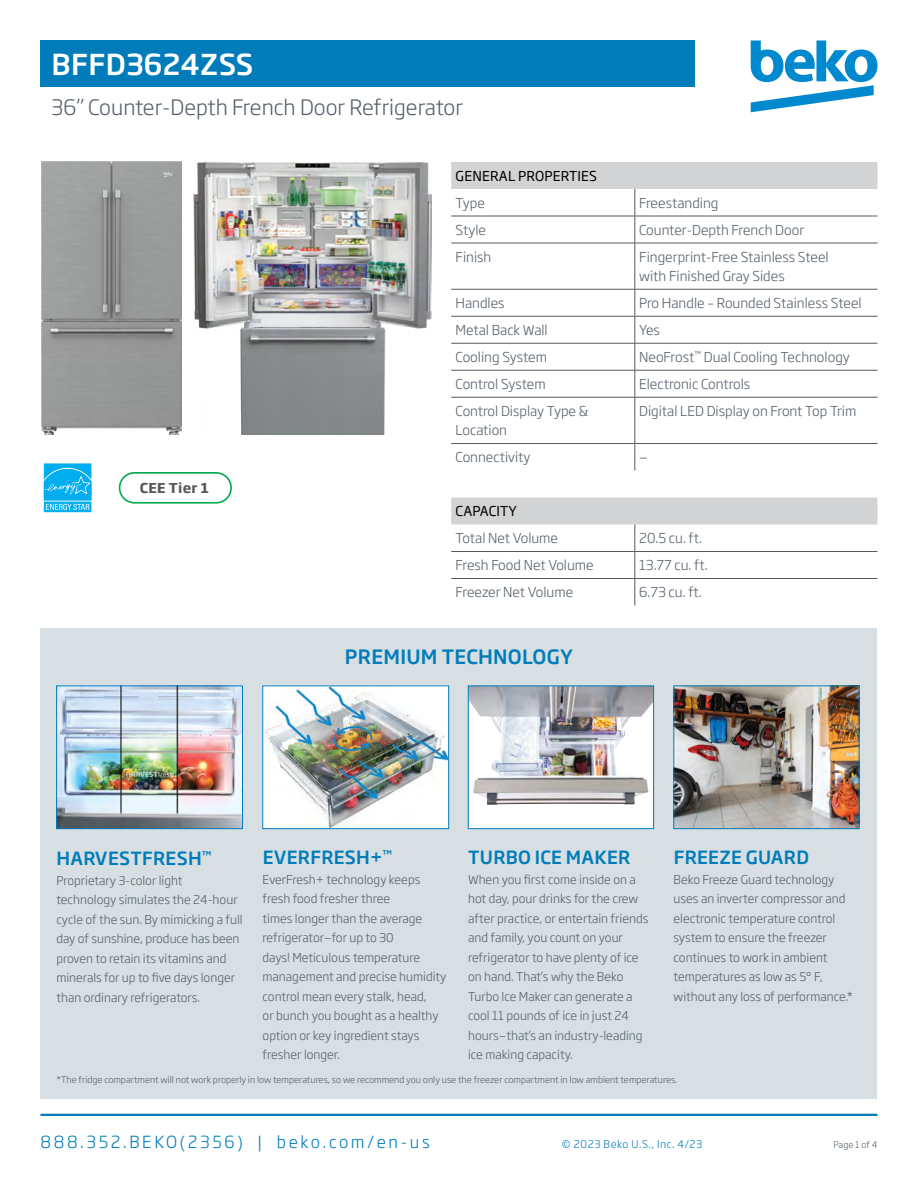
<style>
.page{position:relative;width:918px;height:1188px;background:#fff}
.page>*{position:absolute;margin:0;border:0;box-sizing:border-box;transform-origin:0 0}
.t1{font:500 28.5px "Soho Gothic Pro";letter-spacing:.005em;color:#fff}
.t2{font:300 21px "Soho Gothic Pro";color:#55606c}
.t3{font:500 19.5px "Soho Gothic Pro";letter-spacing:.015em;color:#007cba}
.t4{font:500 18px "Soho Gothic Pro";letter-spacing:.015em;color:#007cba}
.t5{font:300 16.5px "Soho Gothic Pro";letter-spacing:.16em;color:#007cba}
.t6{font:300 13.5px/19.5px "Soho Gothic Pro";color:#55606c}
.t7{font:13.5px "Soho Gothic Pro";letter-spacing:.015em;color:#000}
.t8{font:700 13.5px "Soho Gothic Pro";letter-spacing:.02em;color:#58595b}
.t9{font:300 12px/19.5px "Soho Gothic Pro";color:#55606c}
.t10{font:300 10.5px "Soho Gothic Pro";letter-spacing:.05em;color:#007cba}
.t11{font:300 9px "Soho Gothic Pro";color:#55606c}
</style>
<div class="page">
<hr style="left:40px;top:1114px;width:838px;height:2px;background:#007cba">
<svg style="left:751px;top:40px;width:127px;height:72px"></svg>
<div style="left:40px;top:629px;width:838px;height:470px;background:#d7dfe3"></div>
<svg style="left:451px;top:162px;width:426px;height:363px"></svg>
<hr style="left:451px;top:551px;width:184px;height:1px;background:#58595b">
<hr style="left:635px;top:551px;width:242px;height:1px;background:#58595b">
<hr style="left:451px;top:243px;width:184px;height:1px;background:#58595b">
<hr style="left:635px;top:243px;width:242px;height:1px;background:#58595b">
<hr style="left:451px;top:289px;width:184px;height:1px;background:#58595b">
<hr style="left:635px;top:289px;width:242px;height:1px;background:#58595b">
<hr style="left:451px;top:316px;width:184px;height:1px;background:#58595b">
<hr style="left:635px;top:316px;width:242px;height:1px;background:#58595b">
<hr style="left:451px;top:343px;width:184px;height:1px;background:#58595b">
<hr style="left:635px;top:343px;width:242px;height:1px;background:#58595b">
<hr style="left:451px;top:370px;width:184px;height:1px;background:#58595b">
<hr style="left:635px;top:370px;width:242px;height:1px;background:#58595b">
<hr style="left:451px;top:397px;width:184px;height:1px;background:#58595b">
<hr style="left:635px;top:397px;width:242px;height:1px;background:#58595b">
<hr style="left:451px;top:216px;width:184px;height:1px;background:#58595b">
<hr style="left:635px;top:216px;width:242px;height:1px;background:#58595b">
<svg style="left:635px;top:189px;width:1px;height:54px"></svg>
<hr style="left:635px;top:243px;width:1px;height:46px;background:#58595b">
<svg style="left:635px;top:289px;width:1px;height:108px"></svg>
<hr style="left:635px;top:397px;width:1px;height:46px;background:#58595b">
<hr style="left:451px;top:443px;width:184px;height:1px;background:#58595b">
<hr style="left:635px;top:443px;width:242px;height:1px;background:#58595b">
<svg style="left:635px;top:444px;width:1px;height:27px"></svg>
<hr style="left:451px;top:578px;width:184px;height:1px;background:#58595b">
<hr style="left:635px;top:578px;width:242px;height:1px;background:#58595b">
<svg style="left:635px;top:525px;width:1px;height:81px"></svg>
<div style="left:468px;top:686px;width:186px;height:143px;background:#fff"></div>
<img style="left:470px;top:688px;width:182px;height:117px">
<div style="left:468px;top:686px;width:186px;height:143px;border:1px solid #007cba"></div>
<img style="left:58px;top:688px;width:183px;height:139px">
<div style="left:56px;top:686px;width:187px;height:143px;border:1px solid #007cba"></div>
<div style="left:40px;top:40px;width:655px;height:47px;background:#007cba"></div>
<svg style="left:43px;top:463px;width:49px;height:50px"></svg>
<svg style="left:44px;top:463px;width:47px;height:49px;background:#23b9f0"></svg>
<div style="left:119px;top:472px;width:113px;height:32px;border:2px solid #00ac4e;border-radius:15px"></div>
<img style="left:41px;top:162px;width:140px;height:272px">
<img style="left:194px;top:162px;width:238px;height:272px">
<img style="left:676px;top:688px;width:181px;height:139px">
<img style="left:265px;top:688px;width:182px;height:139px">
<div style="left:263px;top:686px;width:186px;height:143px;border:1px solid #007cba"></div>
<h1 class="t1" style="left:51px;top:42px;width:203px">BFFD3624ZSS</h1>
<h2 class="t2" style="left:51px;top:91px;width:413px">36” Counter-Depth French Door Refrigerator</h2>
<p class="t8" style="left:140px;top:477px;width:71px">CEE Tier 1</p>
<p class="t7" style="left:456px;top:165px;width:143px">GENERAL PROPERTIES</p>
<p class="t6" style="left:456px;top:192px;width:31px">Type</p>
<p class="t6" style="left:639px;top:192px;width:81px">Freestanding</p>
<p class="t6" style="left:456px;top:219px;width:32px">Style</p>
<p class="t6" style="left:639px;top:219px;width:167px">Counter-Depth French Door</p>
<p class="t6" style="left:456px;top:246px;width:37px">Finish</p>
<p class="t6" style="left:639px;top:246px;width:191px">Fingerprint-Free Stainless Steel with Finished Gray Sides</p>
<p class="t6" style="left:456px;top:292px;width:51px">Handles</p>
<p class="t6" style="left:639px;top:292px;width:224px">Pro Handle – Rounded Stainless Steel</p>
<p class="t6" style="left:456px;top:319px;width:94px">Metal Back Wall</p>
<p class="t6" style="left:639px;top:319px;width:22px">Yes</p>
<p class="t6" style="left:456px;top:346px;width:93px">Cooling System</p>
<p class="t6" style="left:639px;top:346px;width:212px">NeoFrost<sup>™</sup> Dual Cooling Technology</p>
<p class="t6" style="left:456px;top:373px;width:92px">Control System</p>
<p class="t6" style="left:639px;top:373px;width:113px">Electronic Controls</p>
<p class="t6" style="left:456px;top:400px;width:135px">Control Display Type &amp;<br>Location</p>
<p class="t6" style="left:639px;top:400px;width:219px">Digital LED Display on Front Top Trim</p>
<p class="t6" style="left:456px;top:447px;width:77px">Connectivity</p>
<p class="t6" style="left:639px;top:447px;width:10px">—</p>
<p class="t7" style="left:456px;top:501px;width:63px">CAPACITY</p>
<p class="t6" style="left:456px;top:528px;width:104px">Total Net Volume</p>
<p class="t6" style="left:639px;top:528px;width:64px">20.5 cu. ft.</p>
<p class="t6" style="left:456px;top:555px;width:140px">Fresh Food Net Volume</p>
<p class="t6" style="left:639px;top:555px;width:70px">13.77 cu. ft.</p>
<p class="t6" style="left:456px;top:582px;width:119px">Freezer Net Volume</p>
<p class="t6" style="left:639px;top:582px;width:64px">6.73 cu. ft.</p>
<h3 class="t3" style="left:345px;top:641px;width:230px">PREMIUM TECHNOLOGY</h3>
<h3 class="t4" style="left:57px;top:844px;width:157px">HARVESTFRESH<sup>™</sup></h3>
<p class="t9" style="left:56px;top:870px;width:188px">Proprietary 3-color light technology simulates the 24-hour cycle of the sun. By mimicking a full day of sunshine, produce has been proven to retain its vitamins and minerals for up to five days longer than ordinary refrigerators.</p>
<h3 class="t4" style="left:263px;top:844px;width:131px">EVERFRESH+<sup>™</sup></h3>
<p class="t9" style="left:263px;top:869px;width:185px">EverFresh+ technology keeps fresh food fresher three<br>times longer than the average refrigerator—for up to 30<br>days! Meticulous temperature management and precise humidity control mean every stalk, head,<br>or bunch you bought as a healthy option or key ingredient stays fresher longer.</p>
<h3 class="t4" style="left:468px;top:844px;width:164px">TURBO ICE MAKER</h3>
<p class="t9" style="left:468px;top:869px;width:182px">When you first come inside on a hot day, pour drinks for the crew after practice, or entertain friends and family, you count on your refrigerator to have plenty of ice on hand. That’s why the Beko<br>Turbo Ice Maker can generate a cool 11 pounds of ice in just 24 hours—that’s an industry-leading ice making capacity.</p>
<h3 class="t4" style="left:674px;top:844px;width:137px">FREEZE GUARD</h3>
<p class="t9" style="left:674px;top:869px;width:181px">Beko Freeze Guard technology uses an inverter compressor and electronic temperature control system to ensure the freezer continues to work in ambient temperatures as low as 5° F, without any loss of performance.*</p>
<p class="t11" style="left:56px;top:1073px;width:622px">*The fridge compartment will not work properly in low temperatures, so we recommend you only use the freezer compartment in low ambient temperatures.</p>
<h3 class="t5" style="left:40px;top:1129px;width:391px">888.352.BEKO(2356) | beko.com/en-us</h3>
<p class="t10" style="left:562px;top:1135px;width:142px">© 2023 Beko U.S., Inc. 4/23</p>
<p class="t11" style="left:834px;top:1137px;width:45px">Page 1 of 4</p>
</div>
